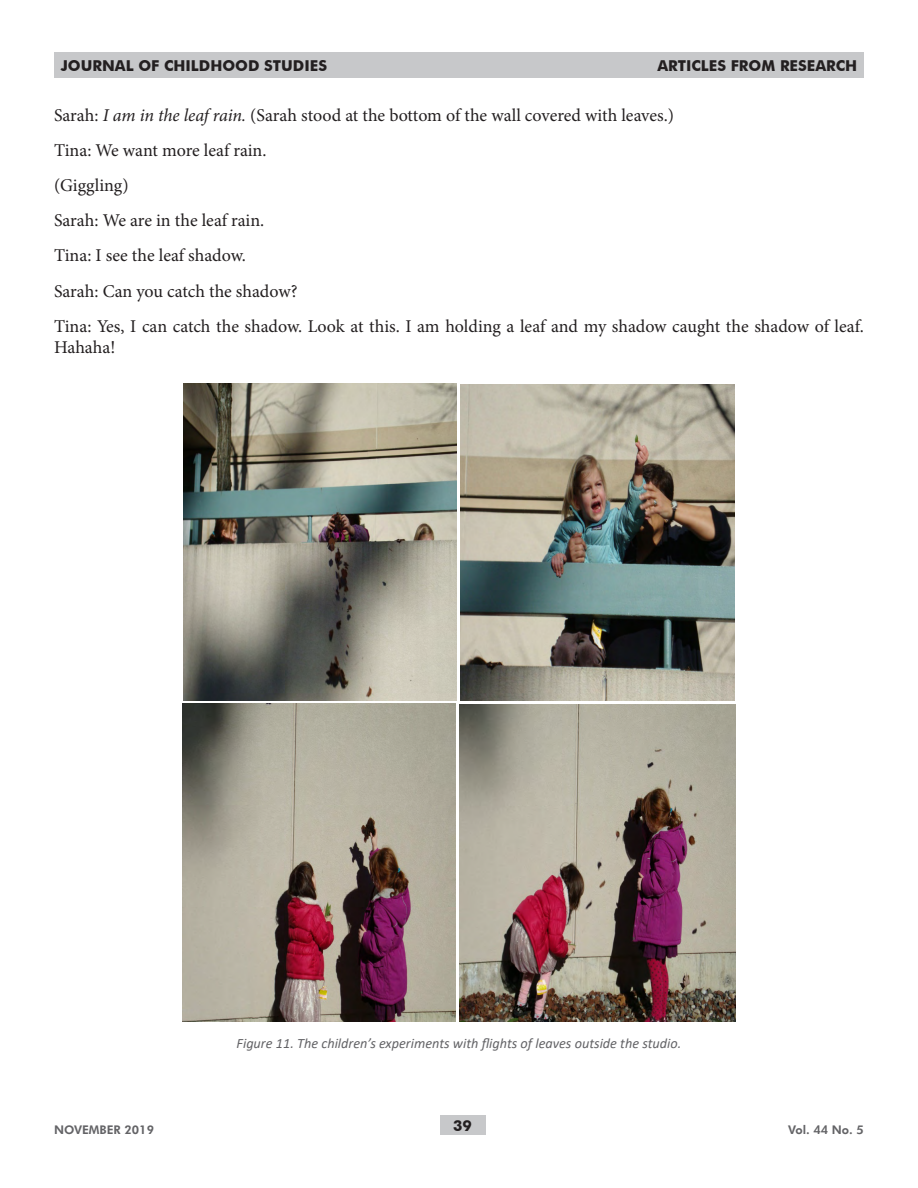
<style>
.page{position:relative;width:918px;height:1188px;background:#fff}
.page>*{position:absolute;margin:0;border:0;box-sizing:border-box;transform-origin:0 0}
.t1{font:18px/35.1px "Minion Pro";letter-spacing:-.005em;color:#231f20}
.t2{font:700 15px "Futura BT";color:#231f20}
.t3{font:italic 14.25px "Calibri";color:#636366}
.t4{font:800 12px "Futura BT";color:#636366}
.s1{font-style:italic}
</style>
<div class="page">
<div style="left:440px;top:1116px;width:45px;height:19px;background:#c7c8ca"></div>
<div style="left:54px;top:52px;width:810px;height:26px;background:#c7c8ca"></div>
<img style="left:184px;top:384px;width:272px;height:316px">
<img style="left:460px;top:384px;width:274px;height:316px">
<img style="left:183px;top:704px;width:272px;height:318px">
<img style="left:460px;top:704px;width:275px;height:318px">
<p class="t2" style="left:61px;top:57px;width:268px">JOURNAL OF CHILDHOOD STUDIES</p>
<p class="t2" style="left:657px;top:57px;width:201px">ARTICLES FROM RESEARCH</p>
<p class="t1" style="left:54px;top:98px;width:812px">Sarah: <span class="s1">I am in the leaf rain.</span> (Sarah stood at the bottom of the wall covered with leaves.)<br>Tina: We want more leaf rain.<br>(Giggling)<br>Sarah: We are in the leaf rain.<br>Tina: I see the leaf shadow.<br>Sarah: Can you catch the shadow?<br>Tina: Yes, I can catch the shadow. Look at this. I am holding a leaf and my shadow caught the shadow of leaf.</p>
<p class="t1" style="left:54px;top:330px;width:63px">Hahaha!</p>
<p class="t3" style="left:237px;top:1033px;width:446px">Figure 11. The children’s experiments with flights of leaves outside the studio.</p>
<p class="t4" style="left:54px;top:1122px;width:102px">NOVEMBER 2019</p>
<p class="t2" style="left:453px;top:1117px;width:20px">39</p>
<p class="t4" style="left:788px;top:1122px;width:77px">Vol. 44 No. 5</p>
</div>
